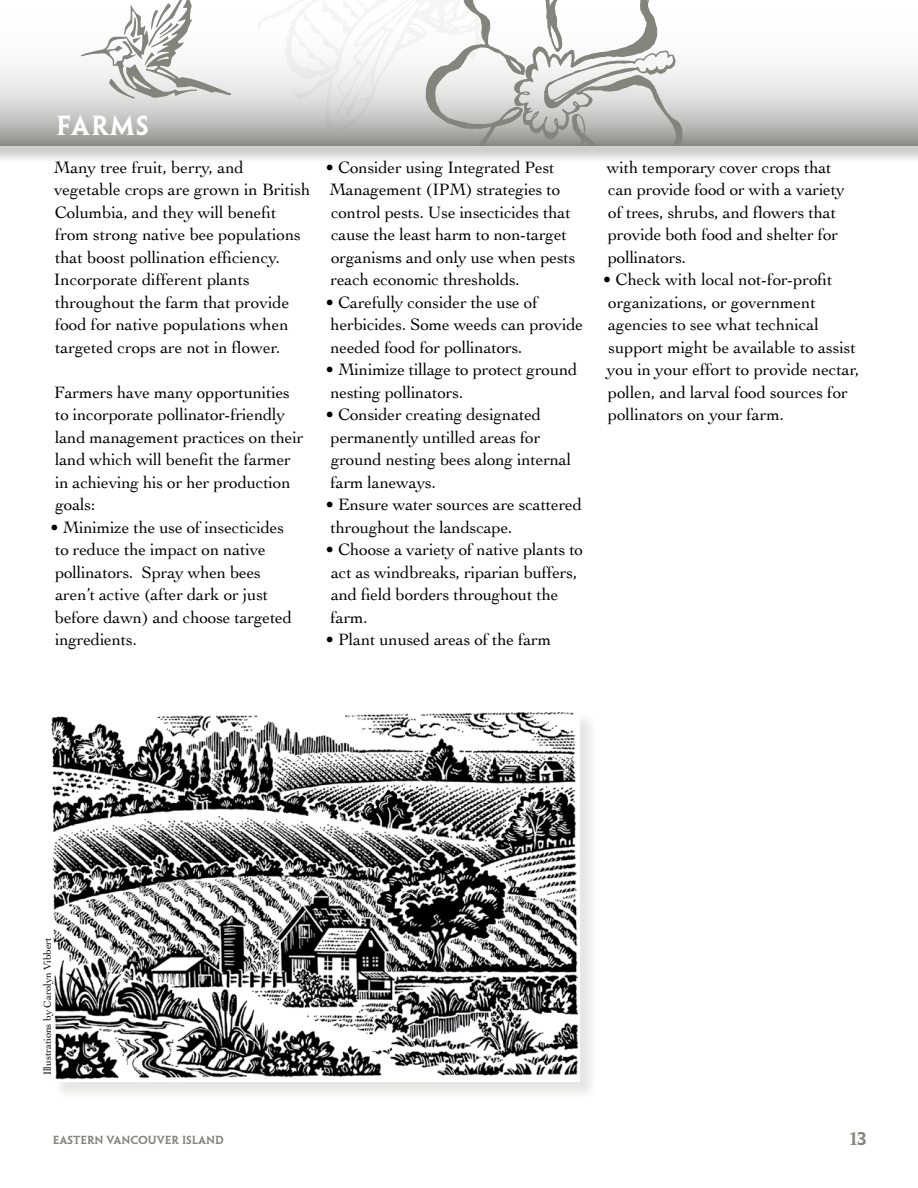
<style>
.page{position:relative;width:918px;height:1188px;background:#fff}
.page>*{position:absolute;margin:0;border:0;box-sizing:border-box;transform-origin:0 0}
.t1{font:24.75px "Penumbra MM 585 1000";letter-spacing:.05em;color:#fff}
.t2{font:17.25px/22.5px "Cochin";letter-spacing:-.01em;color:#000}
.t3{font:16.5px "Penumbra MM 585 1000";color:#84847d}
.t4{font:10.5px "Cochin";letter-spacing:-.005em;color:#000}
.t5{font:10.5px "Penumbra MM 585 1000";letter-spacing:-.005em;color:#84847d}
</style>
<div class="page">
<div style="left:0;top:0;width:918px;height:164px;background:#000;opacity:.2"></div>
<svg style="left:0;top:0;width:918px;height:146px"></svg>
<svg style="left:248px;top:0;width:435px;height:145px"></svg>
<svg style="left:80px;top:0;width:151px;height:99px"></svg>
<div style="left:53px;top:712px;width:545px;height:388px;background:#84847d;opacity:.2"></div>
<img style="left:51px;top:712px;width:528px;height:369px">
<h1 class="t1" style="left:56px;top:111px;width:95px">FARMS</h1>
<p class="t2" style="left:54px;top:155px;width:258px">Many tree fruit, berry, and vegetable crops are grown in British Columbia, and they will benefit from strong native bee populations that boost pollination efficiency.<br>Incorporate different plants throughout the farm that provide food for native populations when targeted crops are not in flower.</p>
<p class="t2" style="left:54px;top:380px;width:251px">Farmers have many opportunities to incorporate pollinator-friendly land management practices on their land which will benefit the farmer in achieving his or her production goals:</p>
<p class="t2" style="left:50px;top:515px;width:244px">• Minimize the use of insecticides to reduce the impact on native pollinators. Spray when bees aren’t active (after dark or just before dawn) and choose targeted ingredients.</p>
<p class="t2" style="left:326px;top:155px;width:251px">• Consider using Integrated Pest Management (IPM) strategies to control pests. Use insecticides that cause the least harm to non-target organisms and only use when pests reach economic thresholds.</p>
<p class="t2" style="left:326px;top:290px;width:259px">• Carefully consider the use of herbicides. Some weeds can provide needed food for pollinators.</p>
<p class="t2" style="left:326px;top:358px;width:253px">• Minimize tillage to protect ground nesting pollinators.</p>
<p class="t2" style="left:326px;top:402px;width:247px">• Consider creating designated permanently untilled areas for ground nesting bees along internal farm laneways.</p>
<p class="t2" style="left:326px;top:492px;width:258px">• Ensure water sources are scattered throughout the landscape.</p>
<p class="t2" style="left:326px;top:537px;width:259px">• Choose a variety of native plants to act as windbreaks, riparian buffers, and field borders throughout the farm.</p>
<p class="t2" style="left:326px;top:627px;width:227px">• Plant unused areas of the farm</p>
<p class="t2" style="left:607px;top:155px;width:239px">with temporary cover crops that can provide food or with a variety of trees, shrubs, and flowers that provide both food and shelter for pollinators.</p>
<p class="t2" style="left:603px;top:268px;width:258px">• Check with local not-for-profit organizations, or government agencies to see what technical support might be available to assist you in your effort to provide nectar, pollen, and larval food sources for pollinators on your farm.</p>
<p class="t4" style="left:40px;top:1075px;width:140px;rotate:-90deg">Illustrations by Carolyn Vibbert</p>
<p class="t5" style="left:53px;top:1134px;width:173px">EASTERN VANCOUVER ISLAND</p>
<p class="t3" style="left:850px;top:1129px;width:19px">13</p>
</div>
